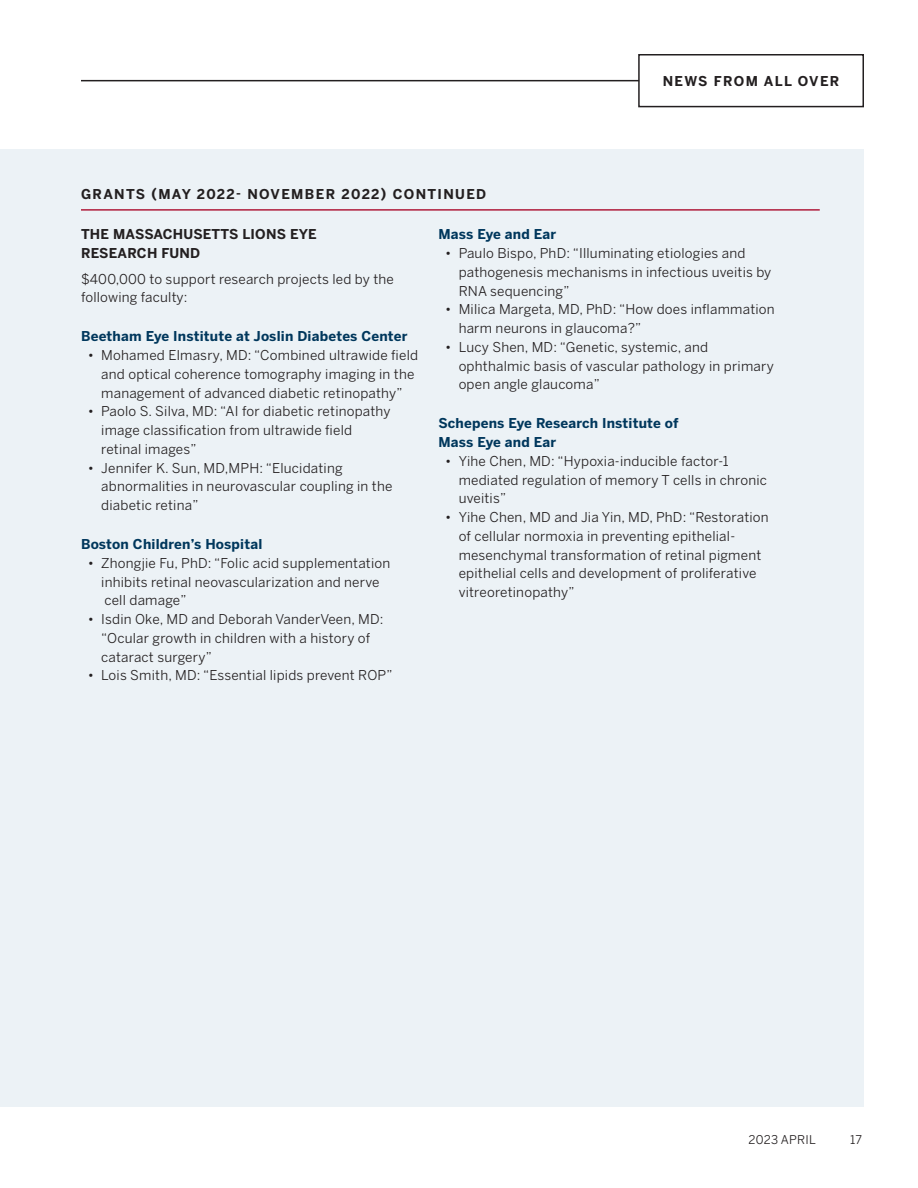
<style>
.page{position:relative;width:918px;height:1188px;background:#fff}
.page>*{position:absolute;margin:0;border:0;box-sizing:border-box;transform-origin:0 0}
.Body_Copy_Tight{font:13.5px/18.8px "Benton Sans";letter-spacing:.015em;color:#231f20}
.t1{font:700 13.5px/18.8px "Benton Sans";letter-spacing:.015em;color:#00375c}
.Faculty_Subheads{font:700 13.5px "Benton Sans";letter-spacing:.1em;color:#231f20}
.Faculty_Subheads-2{font:700 13.5px/18.8px "Benton Sans";letter-spacing:.015em;color:#231f20}
.t2{font:12px "Benton Sans";letter-spacing:.02em;color:#231f20}
</style>
<div class="page">
<div style="left:0;top:149px;width:864px;height:958px;background:#ecf2f6"></div>
<hr style="left:81px;top:80px;width:558px;height:1px;background:#231f20">
<div style="left:638px;top:54px;width:226px;height:53px;border:2px solid #231f20"></div>
<hr style="left:81px;top:209px;width:739px;height:2px;background:#b01d3c">
<p class="Faculty_Subheads" style="left:81px;top:186px;width:407px">GRANTS (MAY 2022- NOVEMBER 2022) CONTINUED</p>
<p class="Faculty_Subheads" style="left:663px;top:73px;width:178px">NEWS FROM ALL OVER</p>
<p class="Faculty_Subheads-2" style="left:81px;top:225px;width:237px">THE MASSACHUSETTS LIONS EYE<br>RESEARCH FUND</p>
<p class="Body_Copy_Tight" style="left:81px;top:269px;width:314px">$400,000 to support research projects led by the following faculty:</p>
<p class="t1" style="left:81px;top:327px;width:328px">Beetham Eye Institute at Joslin Diabetes Center</p>
<p class="Body_Copy_Tight" style="left:101px;top:346px;width:318px;text-indent:-14px">• Mohamed Elmasry, MD: “Combined ultrawide field and optical coherence tomography imaging in the management of advanced diabetic retinopathy”</p>
<p class="Body_Copy_Tight" style="left:101px;top:402px;width:291px;text-indent:-14px">• Paolo S. Silva, MD: “AI for diabetic retinopathy image classification from ultrawide field retinal images”</p>
<p class="Body_Copy_Tight" style="left:101px;top:458px;width:293px;text-indent:-14px">• Jennifer K. Sun, MD,MPH: “Elucidating abnormalities in neurovascular coupling in the diabetic retina”</p>
<p class="t1" style="left:81px;top:535px;width:183px">Boston Children’s Hospital</p>
<p class="Body_Copy_Tight" style="left:101px;top:554px;width:291px;text-indent:-14px">• Zhongjie Fu, PhD: “Folic acid supplementation inhibits retinal neovascularization and nerve cell damage”</p>
<p class="Body_Copy_Tight" style="left:101px;top:610px;width:284px;text-indent:-14px">• Isdin Oke, MD and Deborah VanderVeen, MD: “Ocular growth in children with a history of cataract surgery”</p>
<p class="Body_Copy_Tight" style="left:88px;top:666px;width:306px">• Lois Smith, MD: “Essential lipids prevent ROP”</p>
<p class="t1" style="left:438px;top:225px;width:119px">Mass Eye and Ear</p>
<p class="Body_Copy_Tight" style="left:459px;top:244px;width:314px;text-indent:-14px">• Paulo Bispo, PhD: “Illuminating etiologies and pathogenesis mechanisms in infectious uveitis by<br>RNA sequencing”</p>
<p class="Body_Copy_Tight" style="left:459px;top:300px;width:318px;text-indent:-14px">• Milica Margeta, MD, PhD: “How does inflammation harm neurons in glaucoma?”</p>
<p class="Body_Copy_Tight" style="left:459px;top:338px;width:317px;text-indent:-14px">• Lucy Shen, MD: “Genetic, systemic, and ophthalmic basis of vascular pathology in primary open angle glaucoma”</p>
<p class="t1" style="left:438px;top:414px;width:242px">Schepens Eye Research Institute of<br>Mass Eye and Ear</p>
<p class="Body_Copy_Tight" style="left:459px;top:452px;width:310px;text-indent:-14px">• Yihe Chen, MD: “Hypoxia-inducible factor-1 mediated regulation of memory T cells in chronic uveitis”</p>
<p class="Body_Copy_Tight" style="left:459px;top:508px;width:312px;text-indent:-14px">• Yihe Chen, MD and Jia Yin, MD, PhD: “Restoration of cellular normoxia in preventing epithelial&shy;mesenchymal transformation of retinal pigment epithelial cells and development of proliferative vitreoretinopathy”</p>
<p class="t2" style="left:749px;top:1132px;width:69px">2023 APRIL</p>
<p class="t2" style="left:850px;top:1132px;width:13px">17</p>
</div>
